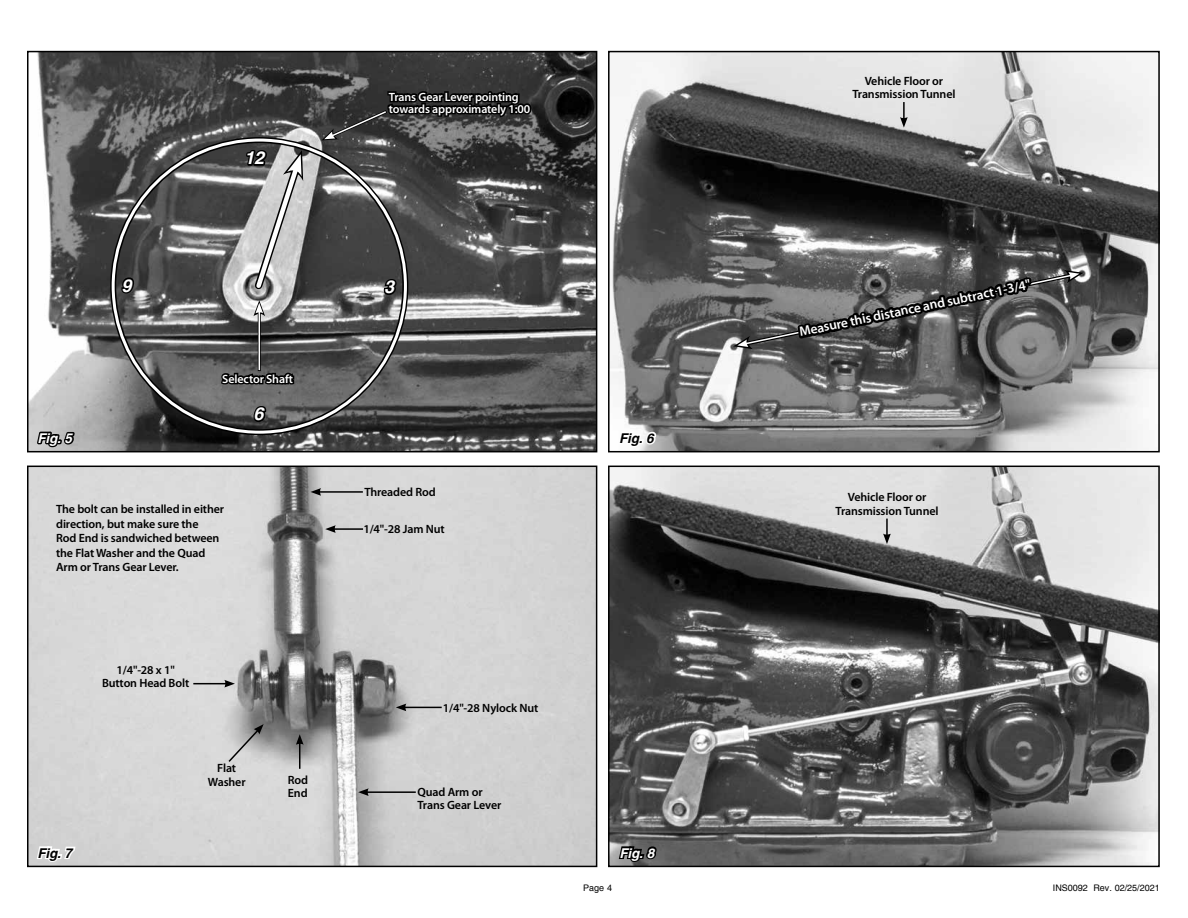
<style>
.page{position:relative;width:1188px;height:918px;background:#fff}
.page>*{position:absolute;margin:0;border:0;box-sizing:border-box;transform-origin:0 0}
.t1{font:italic 700 18px "Helvetica";color:#fff}
.t2{font:600 13.5px "Myriad Pro";color:#fff}
.t3{font:italic 700 13.5px "Helvetica";letter-spacing:-.015em;color:#fff}
.t4{font:italic 700 13.5px "Helvetica";letter-spacing:-.015em;color:#000}
.t5{font:600 12px/13.5px "Myriad Pro";letter-spacing:-.01em;color:#000;text-align:center}
.t6{font:600 12px/12px "Myriad Pro";letter-spacing:-.01em;color:#fff}
.t7{font:9px "Helvetica";color:#000}
</style>
<div class="page">
<img style="left:30px;top:54px;width:564px;height:395px">
<div style="left:27px;top:51px;width:570px;height:401px;border:2px solid #000"></div>
<img style="left:611px;top:54px;width:546px;height:395px">
<div style="left:608px;top:51px;width:552px;height:401px;border:2px solid #000"></div>
<img style="left:30px;top:469px;width:564px;height:395px">
<div style="left:27px;top:466px;width:570px;height:401px;border:2px solid #000"></div>
<img style="left:611px;top:469px;width:546px;height:395px">
<div style="left:608px;top:466px;width:552px;height:401px;border:2px solid #000"></div>
<hr style="left:258px;top:311px;width:3px;height:60px;background:#000">
<svg style="left:35px;top:430px;width:42px;height:19px"></svg>
<svg style="left:616px;top:429px;width:42px;height:20px"></svg>
<svg style="left:35px;top:845px;width:44px;height:19px"></svg>
<svg style="left:617px;top:844px;width:41px;height:20px"></svg>
<svg style="left:219px;top:341px;width:77px;height:56px;background:#4f4f4f"></svg>
<svg style="left:382px;top:277px;width:16px;height:20px"></svg>
<svg style="left:119px;top:276px;width:18px;height:19px"></svg>
<svg style="left:251px;top:404px;width:17px;height:20px"></svg>
<hr style="left:259px;top:311px;width:1px;height:59px;background:#fff">
<svg style="left:244px;top:148px;width:62px;height:168px;background:#a8a8a8"></svg>
<svg style="left:321px;top:59px;width:212px;height:93px;background:#3e3e3e"></svg>
<svg style="left:733px;top:244px;width:350px;height:149px;background:#626262"></svg>
<svg style="left:227px;top:724px;width:37px;height:40px"></svg>
<hr style="left:366px;top:791px;width:50px;height:2px;background:#000">
<svg style="left:358px;top:788px;width:11px;height:8px"></svg>
<svg style="left:296px;top:734px;width:8px;height:35px"></svg>
<hr style="left:404px;top:707px;width:38px;height:1px;background:#000">
<svg style="left:396px;top:704px;width:10px;height:7px"></svg>
<hr style="left:193px;top:683px;width:34px;height:1px;background:#000">
<svg style="left:224px;top:680px;width:11px;height:8px"></svg>
<hr style="left:333px;top:528px;width:30px;height:2px;background:#000">
<svg style="left:325px;top:525px;width:11px;height:8px"></svg>
<hr style="left:319px;top:491px;width:44px;height:2px;background:#000">
<svg style="left:310px;top:488px;width:11px;height:8px"></svg>
<svg style="left:900px;top:102px;width:8px;height:26px"></svg>
<svg style="left:883px;top:519px;width:8px;height:25px"></svg>
<h1 class="t1" style="left:244px;top:148px;width:21px">12</h1>
<p class="t6" style="left:389px;top:90px;width:143px">Trans Gear Lever pointing towards approximately 1:00</p>
<h1 class="t1" style="left:122px;top:275px;width:12px">9</h1>
<h1 class="t1" style="left:384px;top:277px;width:12px">3</h1>
<p class="t6" style="left:222px;top:372px;width:72px">Selector Shaft</p>
<h1 class="t1" style="left:254px;top:404px;width:12px">6</h1>
<p class="t3" style="left:38px;top:430px;width:36px">Fig. 5</p>
<p class="t4" style="left:619px;top:430px;width:36px">Fig. 6</p>
<p class="t5" style="left:364px;top:485px;width:73px">Threaded Rod</p>
<p class="t5" style="left:852px;top:74px;width:105px">Vehicle Floor or<br>Transmission Tunnel</p>
<p class="t2" style="left:798px;top:324px;width:237px;rotate:-12deg">Measure this distance and subtract 1-3/4"</p>
<p class="t5" style="left:848px;top:490px;width:80px">Vehicle Floor or</p>
<p class="t5" style="left:56px;top:502px;width:170px">The bolt can be installed in either</p>
<p class="t5" style="left:835px;top:504px;width:105px">Transmission Tunnel</p>
<p class="t5" style="left:56px;top:516px;width:165px;line-height:14.4px;text-align:left">direction, but make sure the<br>Rod End is sandwiched between the Flat Washer and the Quad<br>Arm or Trans Gear Lever.</p>
<p class="t5" style="left:363px;top:522px;width:83px">1/4"-28 Jam Nut</p>
<p class="t5" style="left:102px;top:663px;width:89px">1/4"-28 x 1"<br>Button Head Bolt</p>
<p class="t5" style="left:208px;top:761px;width:39px">Flat<br>Washer</p>
<p class="t5" style="left:288px;top:773px;width:22px;text-align:left">Rod<br>End</p>
<p class="t5" style="left:443px;top:700px;width:97px">1/4"-28 Nylock Nut</p>
<p class="t5" style="left:417px;top:785px;width:85px;text-align:left">Quad Arm or<br>Trans Gear Lever</p>
<p class="t4" style="left:38px;top:845px;width:36px">Fig. 7</p>
<p class="t3" style="left:620px;top:845px;width:36px">Fig. 8</p>
<p class="t7" style="left:583px;top:883px;width:30px">Page 4</p>
<p class="t7" style="left:1053px;top:883px;width:108px">INS0092 Rev. 02/25/2021</p>
</div>
